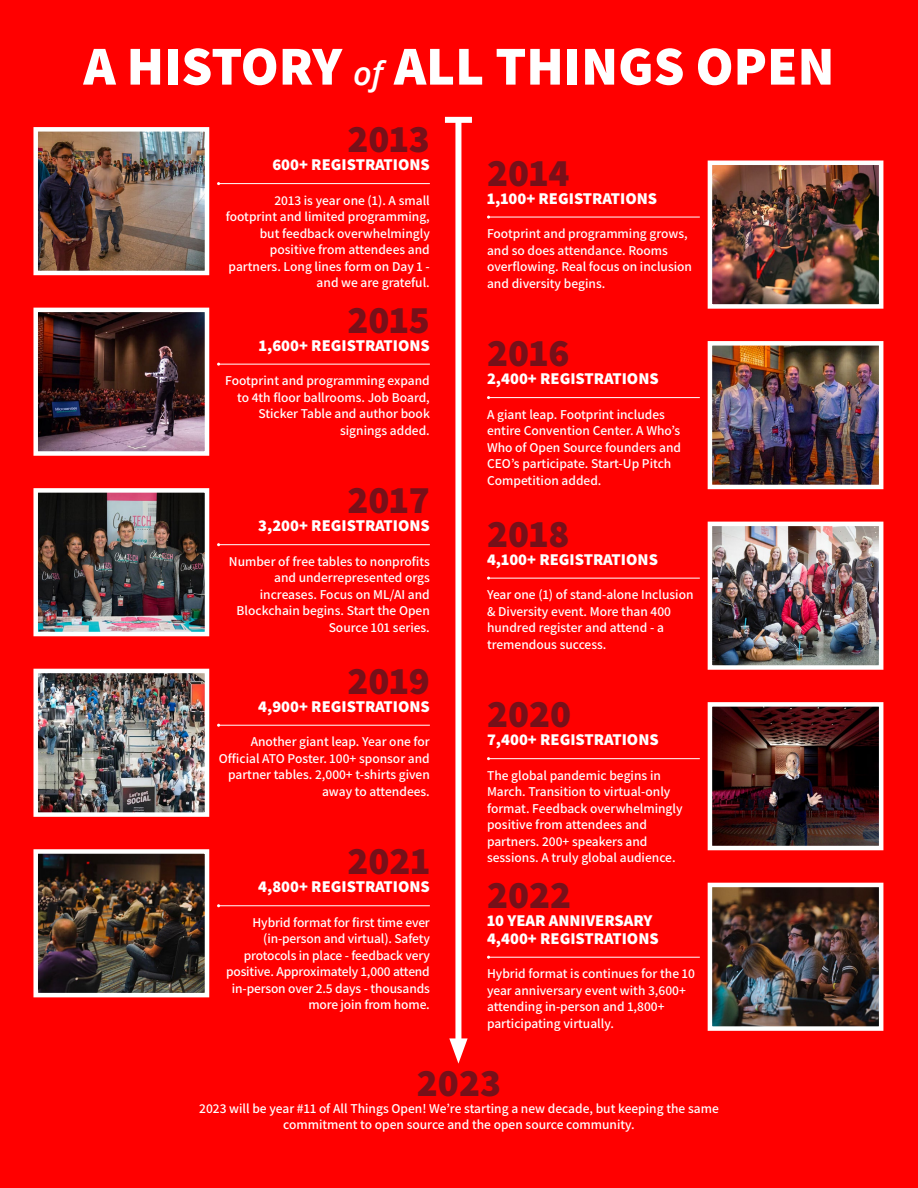
<style>
.page{position:relative;width:918px;height:1188px;background:#f00}
.page>*{position:absolute;margin:0;border:0;box-sizing:border-box;transform-origin:0 0}
.t1{font:800 54.9px "Assistant";color:#fff}
.t2{font:800 39px "Assistant";color:#771019}
.t3{font:800 16.5px/18px "Assistant";color:#fff}
.t4{font:600 13.5px/16.5px "Assistant";color:#fff;text-align:right}
.s1{font-family:"Open Sans";font-weight:600;font-style:italic;font-size:32.7px}
</style>
<div class="page">
<hr style="left:219px;top:183px;width:211px;height:1px;background:#fff">
<img style="left:38px;top:132px;width:166px;height:138px">
<div style="left:33px;top:127px;width:176px;height:148px;border:4px solid #fff"></div>
<hr style="left:489px;top:217px;width:211px;height:1px;background:#fff">
<img style="left:713px;top:166px;width:165px;height:138px">
<div style="left:708px;top:161px;width:175px;height:148px;border:4px solid #fff"></div>
<hr style="left:489px;top:397px;width:211px;height:1px;background:#fff">
<img style="left:713px;top:346px;width:165px;height:138px">
<div style="left:708px;top:341px;width:175px;height:148px;border:4px solid #fff"></div>
<hr style="left:489px;top:578px;width:211px;height:1px;background:#fff">
<img style="left:713px;top:527px;width:165px;height:138px">
<div style="left:708px;top:522px;width:175px;height:148px;border:4px solid #fff"></div>
<hr style="left:489px;top:758px;width:211px;height:1px;background:#fff">
<img style="left:713px;top:707px;width:165px;height:138px">
<div style="left:708px;top:702px;width:175px;height:148px;border:4px solid #fff"></div>
<hr style="left:489px;top:957px;width:211px;height:1px;background:#fff">
<img style="left:713px;top:888px;width:165px;height:138px">
<div style="left:708px;top:883px;width:175px;height:148px;border:4px solid #fff"></div>
<hr style="left:219px;top:364px;width:211px;height:1px;background:#fff">
<img style="left:38px;top:313px;width:166px;height:138px">
<div style="left:33px;top:308px;width:176px;height:148px;border:4px solid #fff"></div>
<hr style="left:219px;top:544px;width:211px;height:1px;background:#fff">
<img style="left:38px;top:493px;width:166px;height:138px">
<div style="left:33px;top:488px;width:176px;height:148px;border:4px solid #fff"></div>
<hr style="left:219px;top:725px;width:211px;height:1px;background:#fff">
<img style="left:38px;top:674px;width:166px;height:138px">
<div style="left:33px;top:669px;width:176px;height:148px;border:4px solid #fff"></div>
<hr style="left:219px;top:905px;width:211px;height:1px;background:#fff">
<img style="left:38px;top:854px;width:166px;height:138px">
<div style="left:33px;top:849px;width:176px;height:148px;border:4px solid #fff"></div>
<div style="left:455px;top:119px;width:6px;height:930px;background:#fff"></div>
<svg style="left:449px;top:1038px;width:19px;height:26px"></svg>
<div style="left:445px;top:117px;width:27px;height:6px;background:#fff"></div>
<h1 class="t1" style="left:84px;top:29px;width:752px">A HISTORY <span class="s1">of</span> ALL THINGS OPEN</h1>
<h2 class="t2" style="left:348px;top:112px;width:84px">2013</h2>
<p class="t3" style="left:272px;top:155px;width:159px">600+ REGISTRATIONS</p>
<p class="t4" style="left:226px;top:191px;width:206px">2013 is year one (1). A small footprint and limited programming, but feedback overwhelmingly positive from attendees and partners. Long lines form on Day 1 - and we are grateful.</p>
<h2 class="t2" style="left:487px;top:146px;width:84px">2014</h2>
<p class="t3" style="left:487px;top:188px;width:172px">1,100+ REGISTRATIONS</p>
<p class="t4" style="left:487px;top:225px;width:207px;text-align:left">Footprint and programming grows, and so does attendance. Rooms overflowing. Real focus on inclusion and diversity begins.</p>
<h2 class="t2" style="left:348px;top:293px;width:84px">2015</h2>
<p class="t3" style="left:259px;top:336px;width:172px">1,600+ REGISTRATIONS</p>
<p class="t4" style="left:225px;top:372px;width:206px">Footprint and programming expand to 4th floor ballrooms. Job Board,<br>Sticker Table and author book signings added.</p>
<h2 class="t2" style="left:348px;top:473px;width:84px">2017</h2>
<p class="t3" style="left:258px;top:516px;width:173px">3,200+ REGISTRATIONS</p>
<p class="t4" style="left:229px;top:552px;width:203px">Number of free tables to nonprofits and underrepresented orgs increases. Focus on ML/AI and<br>Blockchain begins. Start the Open<br>Source 101 series.</p>
<h2 class="t2" style="left:348px;top:654px;width:84px">2019</h2>
<p class="t3" style="left:258px;top:697px;width:173px">4,900+ REGISTRATIONS</p>
<p class="t4" style="left:219px;top:733px;width:213px">Another giant leap. Year one for<br>Official ATO Poster. 100+ sponsor and partner tables. 2,000+ t-shirts given away to attendees.</p>
<h2 class="t2" style="left:348px;top:834px;width:84px">2021</h2>
<p class="t3" style="left:258px;top:877px;width:173px">4,800+ REGISTRATIONS</p>
<p class="t4" style="left:226px;top:913px;width:205px">Hybrid format for first time ever (in-person and virtual). Safety protocols in place - feedback very positive. Approximately 1,000 attend in-person over 2.5 days - thousands more join from home.</p>
<h2 class="t2" style="left:487px;top:326px;width:84px">2016</h2>
<p class="t3" style="left:487px;top:369px;width:173px">2,400+ REGISTRATIONS</p>
<p class="t4" style="left:487px;top:405px;width:196px;text-align:left">A giant leap. Footprint includes entire Convention Center. A Who’s<br>Who of Open Source founders and<br>CEO’s participate. Start-Up Pitch<br>Competition added.</p>
<h2 class="t2" style="left:487px;top:507px;width:84px">2018</h2>
<p class="t3" style="left:487px;top:550px;width:172px">4,100+ REGISTRATIONS</p>
<p class="t4" style="left:487px;top:586px;width:208px;text-align:left">Year one (1) of stand-alone Inclusion &amp; Diversity event. More than 400 hundred register and attend - a tremendous success.</p>
<h2 class="t2" style="left:487px;top:687px;width:86px">2020</h2>
<p class="t3" style="left:487px;top:730px;width:173px">7,400+ REGISTRATIONS</p>
<p class="t4" style="left:487px;top:766px;width:197px;text-align:left">The global pandemic begins in<br>March. Transition to virtual-only format. Feedback overwhelmingly positive from attendees and partners. 200+ speakers and sessions. A truly global audience.</p>
<h2 class="t2" style="left:487px;top:868px;width:86px">2022</h2>
<p class="t3" style="left:487px;top:911px;width:173px">10 YEAR ANNIVERSARY<br>4,400+ REGISTRATIONS</p>
<p class="t4" style="left:487px;top:965px;width:209px;text-align:left">Hybrid format is continues for the 10 year anniversary event with 3,600+ attending in-person and 1,800+ participating virtually.</p>
<h2 class="t2" style="left:417px;top:1056px;width:86px">2023</h2>
<p class="t4" style="left:199px;top:1099px;width:521px;text-align:center">2023 will be year #11 of All Things Open! We’re starting a new decade, but keeping the same commitment to open source and the open source community.</p>
</div>
